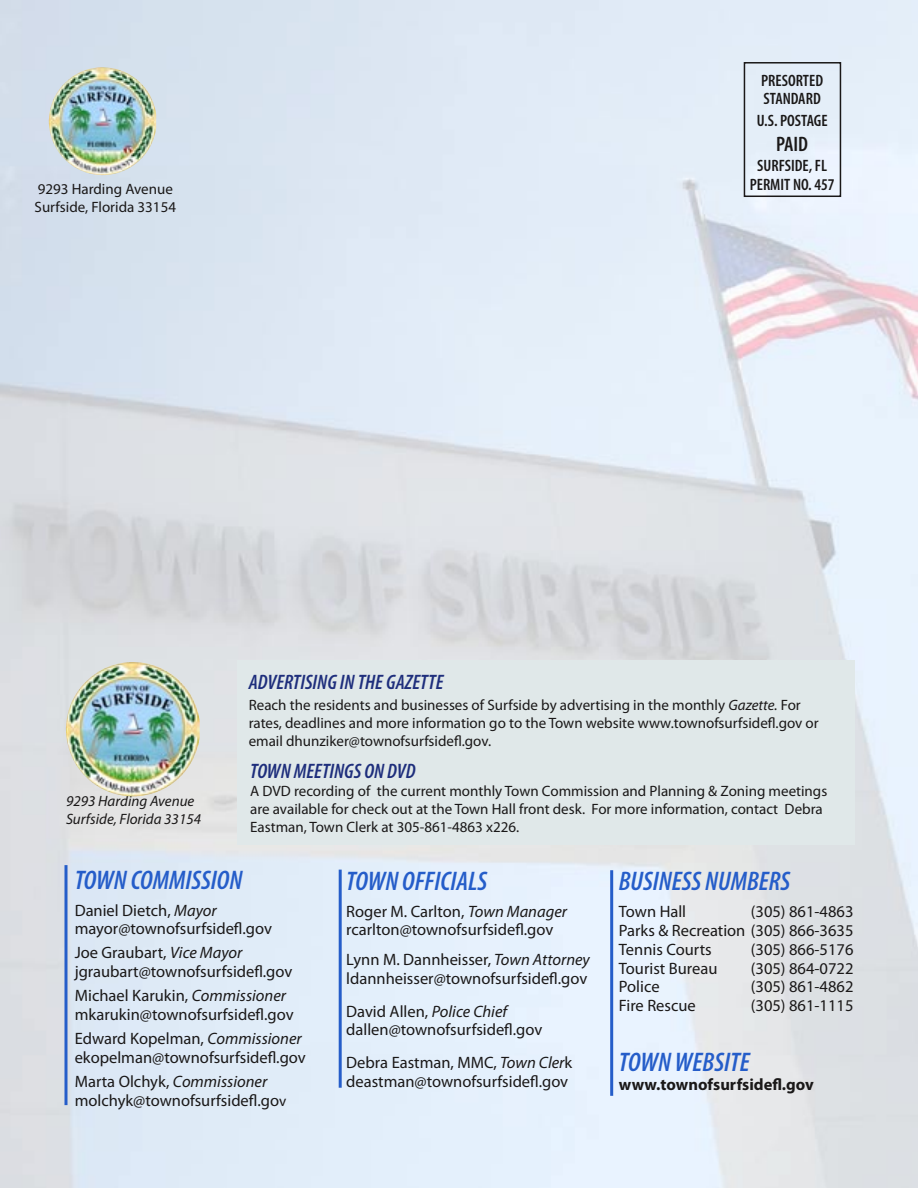
<style>
.page{position:relative;width:918px;height:1188px;background:#fff}
.page>*{position:absolute;margin:0;border:0;box-sizing:border-box;transform-origin:0 0}
.subheads{font:italic 600 condensed 27px "Myriad Pro";color:#255dc9}
.subheads-2{font:italic 600 condensed 21px "Myriad Pro";color:#1e2e7c}
.t1{font:600 condensed 21px "Myriad Pro";color:#1a1818}
.Body_Text{font:16.5px/18.8px "Myriad Pro";color:#1a1818}
.caption{font:16.5px/18px "Myriad Pro";color:#1a1818}
.t2{font:600 condensed 16.5px "Myriad Pro";color:#1a1818}
.Body_Text-2{font:700 16.5px "Myriad Pro";color:#1a1818}
.subheads-3{font:15px/18px "Myriad Pro";color:#1a1818}
.Body_Text-3{font:15px/18px "Myriad Pro";color:#1a1818}
.caption-2{font:italic 15px "Myriad Pro";color:#1a1818}
.caption-3{font:15px "Myriad Pro";color:#1a1818}
.s1{font-style:italic}
.s2{font-size:15px}
</style>
<div class="page">
<img style="left:0;top:0;width:918px;height:1188px">
<img style="left:100px;top:67px;width:56px;height:45px">
<div style="left:744px;top:62px;width:97px;height:135px;border:2px solid #1a1818"></div>
<div style="left:237px;top:661px;width:617px;height:184px;background:#e0e8e9"></div>
<img style="left:129px;top:662px;width:70px;height:56px">
<svg style="left:64px;top:865px;width:4px;height:240px"></svg>
<hr style="left:339px;top:870px;width:3px;height:218px;background:#255dc9">
<hr style="left:610px;top:870px;width:3px;height:226px;background:#255dc9">
<p class="caption-3" style="left:38px;top:181px;width:137px">9293 Harding Avenue</p>
<p class="caption-3" style="left:35px;top:199px;width:143px">Surfside, Florida 33154</p>
<p class="t2" style="left:761px;top:71px;width:63px">PRESORTED</p>
<p class="t2" style="left:764px;top:89px;width:59px">STANDARD</p>
<p class="t2" style="left:757px;top:111px;width:72px">U.S. POSTAGE</p>
<p class="t1" style="left:776px;top:132px;width:34px">PAID</p>
<p class="t2" style="left:757px;top:156px;width:71px">SURFSIDE, FL</p>
<p class="t2" style="left:750px;top:176px;width:86px">PERMIT NO. 457</p>
<p class="caption-2" style="left:66px;top:793px;width:130px">9293 Harding Avenue</p>
<p class="caption-2" style="left:66px;top:811px;width:137px">Surfside, Florida 33154</p>
<p class="subheads-2" style="left:249px;top:671px;width:196px">ADVERTISING IN THE GAZETTE</p>
<p class="subheads-3" style="left:249px;top:697px;width:572px">Reach the residents and businesses of Surfside by advertising in the monthly <span class="s1">Gazette.</span> For rates, deadlines and more information go to the Town website www.townofsurfsidefl.gov or email dhunziker@townofsurfsidefl.gov.</p>
<p class="subheads-2" style="left:250px;top:760px;width:167px">TOWN MEETINGS ON DVD</p>
<p class="Body_Text-3" style="left:250px;top:783px;width:579px">A DVD recording of the current monthly Town Commission and Planning &amp; Zoning meetings are available for check out at the Town Hall front desk. For more information, contact Debra<br>Eastman, Town Clerk at 305-861-4863 x226.</p>
<p class="subheads" style="left:75px;top:865px;width:169px">TOWN COMMISSION</p>
<p class="Body_Text" style="left:75px;top:901px;width:199px">Daniel Dietch, <span class="s1">Mayor </span>mayor@townofsurfsidefl.gov</p>
<p class="Body_Text" style="left:75px;top:944px;width:219px">Joe Graubart, <span class="s1">Vice Mayor </span>jgraubart@townofsurfsidefl.gov</p>
<p class="Body_Text" style="left:75px;top:987px;width:220px">Michael Karukin, <span class="s1">Commissioner </span>mkarukin@townofsurfsidefl.gov</p>
<p class="Body_Text" style="left:75px;top:1030px;width:233px">Edward Kopelman, <span class="s1">Commissioner </span>ekopelman@townofsurfsidefl.gov</p>
<p class="Body_Text" style="left:75px;top:1073px;width:213px">Marta Olchyk, <span class="s1">Commissioner </span>molchyk@townofsurfsidefl.go<span class="s2">v</span></p>
<p class="subheads" style="left:346px;top:867px;width:142px">TOWN OFFICIALS</p>
<p class="caption" style="left:346px;top:903px;width:222px">Roger M. Carlton, <span class="s1">Town Manager </span>rcarlton@townofsurfsidefl.gov</p>
<p class="Body_Text" style="left:346px;top:951px;width:245px">Lynn M. Dannheisser, <span class="s1">Town Attorney </span>ldannheisser@townofsurfsidefl.gov</p>
<p class="Body_Text" style="left:346px;top:1002px;width:198px">David Allen, <span class="s1">Police Chief </span>dallen@townofsurfsidefl.gov</p>
<p class="Body_Text" style="left:346px;top:1053px;width:228px">Debra Eastman, MMC, <span class="s1">Town Cler</span>k deastman@townofsurfsidefl.gov</p>
<p class="subheads" style="left:619px;top:867px;width:173px">BUSINESS NUMBERS</p>
<p class="Body_Text" style="left:619px;top:903px;width:69px">Town Hall</p>
<p class="Body_Text" style="left:619px;top:903px;width:236px;text-align:justify;text-indent:132px">(305) 861-4863<br>Parks &amp; Recreation (305) 866-3635<br>Tennis Courts</p>
<p class="Body_Text" style="left:751px;top:940px;width:104px">(305) 866-5176</p>
<p class="Body_Text" style="left:619px;top:959px;width:100px">Tourist Bureau</p>
<p class="Body_Text" style="left:751px;top:959px;width:104px">(305) 864-0722</p>
<p class="Body_Text" style="left:619px;top:978px;width:42px">Police</p>
<p class="Body_Text" style="left:751px;top:978px;width:104px">(305) 861-4862</p>
<p class="Body_Text" style="left:619px;top:997px;width:78px">Fire Rescue</p>
<p class="Body_Text" style="left:751px;top:997px;width:104px">(305) 861-1115</p>
<p class="subheads" style="left:619px;top:1048px;width:132px">TOWN WEBSITE</p>
<p class="Body_Text-2" style="left:619px;top:1075px;width:197px">www.townofsurfsidefl.gov</p>
</div>
